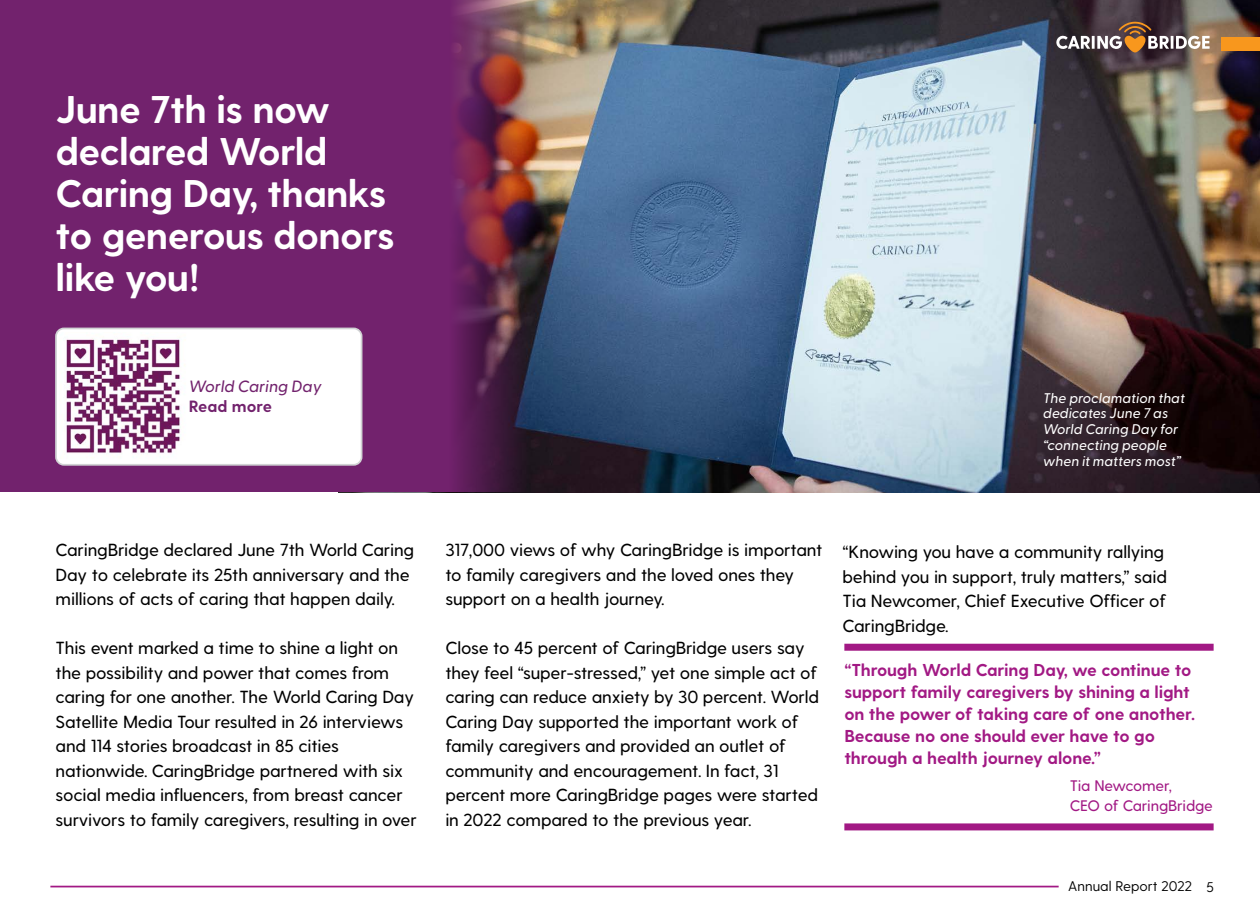
<style>
.page{position:relative;width:1260px;height:914px;background:#fff}
.page>*{position:absolute;margin:0;border:0;box-sizing:border-box;transform-origin:0 0}
.t1{font:700 38.5px/42px "Greycliff CF";letter-spacing:-.02em;color:#fff}
.t2{font:500 17.5px/24.5px "Greycliff CF";letter-spacing:-.01em;color:#000}
.t3{font:700 17.15px/21.9px "Greycliff CF";letter-spacing:-.01em;color:#a21984}
.t4{font:italic 500 16.28px "Greycliff CF";color:#72226d}
.t5{font:700 16.28px "Greycliff CF";letter-spacing:-.005em;color:#72226d}
.t6{font:500 15.22px/19.4px "Greycliff CF";letter-spacing:-.01em;color:#a21984}
.t7{font:italic 500 14px/15.8px "Greycliff CF";color:#fff}
.t8{font:14px "Greycliff CF";color:#000}
</style>
<div class="page">
<img style="left:643px;top:0;width:617px;height:492px">
<img style="left:0;top:0;width:643px;height:492px">
<div style="left:844px;top:643px;width:370px;height:7px;background:#a21984"></div>
<div style="left:844px;top:823px;width:370px;height:7px;background:#a21984"></div>
<div style="left:56px;top:328px;width:306px;height:137px;background:#fff;border-radius:8px"></div>
<div style="left:55px;top:327px;width:307px;height:138px;border:2px solid #d1d3d4;border-radius:8px"></div>
<img style="left:66px;top:338px;width:119px;height:120px">
<svg style="left:1056px;top:22px;width:154px;height:30px;background:#7a6760"></svg>
<div style="left:1221px;top:37px;width:39px;height:14px;background:#f8971d"></div>
<hr style="left:50px;top:885px;width:1009px;height:2px;background:#a21984">
<h1 class="t1" style="left:56px;top:90px;width:341px">June 7th is now declared World<br>Caring Day, thanks to generous donors like you!</h1>
<p class="t4" style="left:189px;top:373px;width:134px">World Caring Day</p>
<p class="t5" style="left:189px;top:397px;width:85px">Read more</p>
<p class="t7" style="left:1043px;top:389px;width:143px">The proclamation that dedicates June 7 as<br>World Caring Day for “connecting people when it matters most”</p>
<p class="t2" style="left:56px;top:538px;width:360px">CaringBridge declared June 7th World Caring<br>Day to celebrate its 25th anniversary and the millions of acts of caring that happen daily.</p>
<p class="t2" style="left:56px;top:636px;width:363px">This event marked a time to shine a light on the possibility and power that comes from caring for one another. The World Caring Day Satellite Media Tour resulted in 26 interviews and 114 stories broadcast in 85 cities nationwide. CaringBridge partnered with six social media influencers, from breast cancer survivors to family caregivers, resulting in over</p>
<p class="t2" style="left:445px;top:538px;width:379px">317,000 views of why CaringBridge is important to family caregivers and the loved ones they support on a health journey.</p>
<p class="t2" style="left:445px;top:636px;width:375px">Close to 45 percent of CaringBridge users say they feel “super-stressed,” yet one simple act of caring can reduce anxiety by 30 percent. World Caring Day supported the important work of family caregivers and provided an outlet of community and encouragement. In fact, 31 percent more CaringBridge pages were started in 2022 compared to the previous year.</p>
<p class="t2" style="left:843px;top:540px;width:326px">“Knowing you have a community rallying behind you in support, truly matters,” said Tia Newcomer, Chief Executive Officer of CaringBridge.</p>
<p class="t3" style="left:844px;top:660px;width:352px">“Through World Caring Day, we continue to support family caregivers by shining a light on the power of taking care of one another.<br>Because no one should ever have to go through a health journey alone.”</p>
<p class="t6" style="left:1070px;top:776px;width:145px">Tia Newcomer,<br>CEO of CaringBridge</p>
<p class="t8" style="left:1068px;top:878px;width:147px">Annual Report 2022 5</p>
</div>
